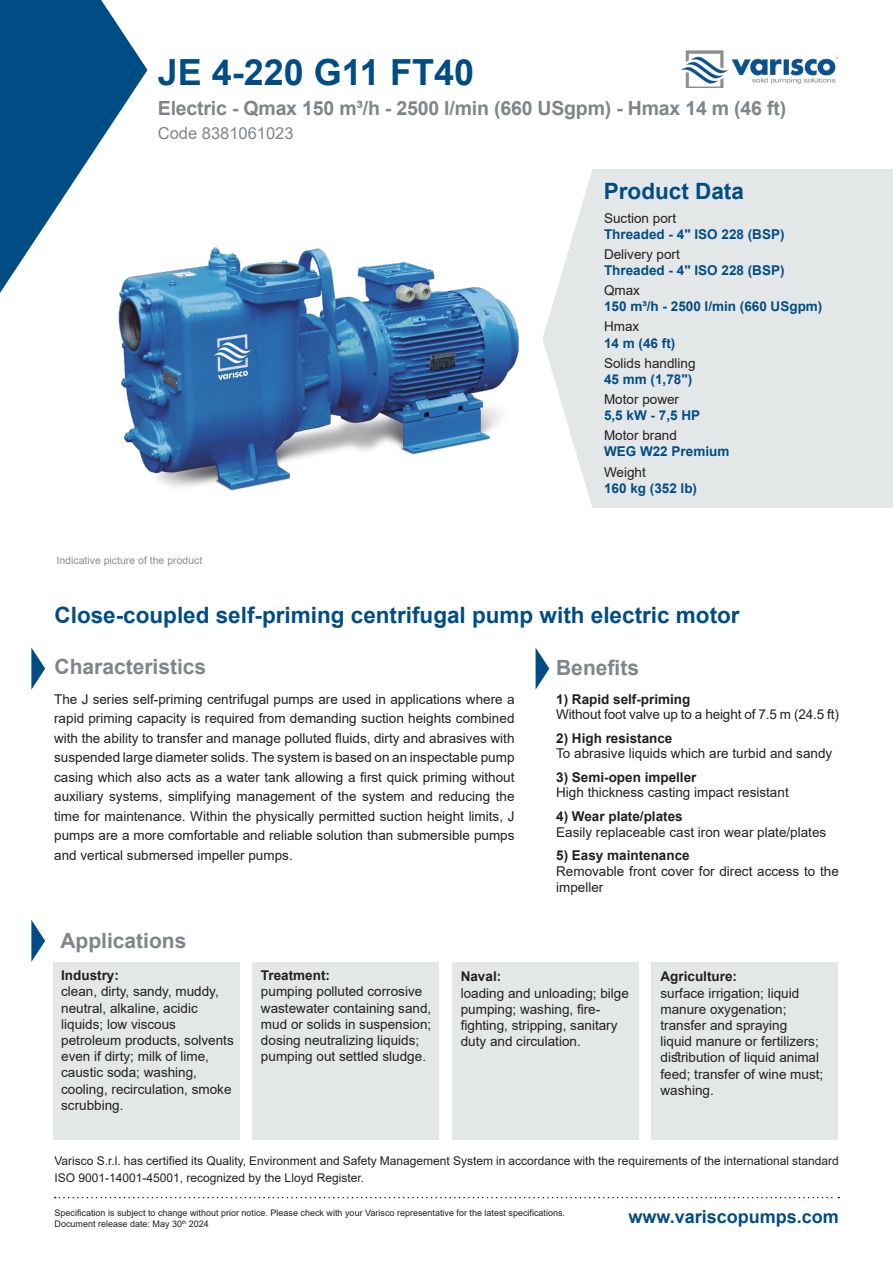
<style>
.page{position:relative;width:893px;height:1263px;background:#fff}
.page>*{position:absolute;margin:0;border:0;box-sizing:border-box;transform-origin:0 0}
.t1{font:700 36px "Arial";color:#004d85}
.t2{font:700 22.5px "Arial";color:#004d85}
.t3{font:700 21px "Arial";color:#7f858a}
.t4{font:700 19.5px "Arial";letter-spacing:-.01em;color:#7f858a}
.t5{font:700 18px "Arial";color:#004d85}
.t6{font:16.5px "Arial";color:#7f858a}
.t7{font:13.5px/16.2px "Arial";color:#231f20}
.t8{font:700 13.5px "Arial";color:#004d85}
.t9{font:700 13.5px "Arial";color:#231f20}
.t10{font:12px/16.5px "Arial";color:#231f20}
.t11{font:10.5px "Arial";color:#8a8c8f}
.t12{font:9px/10.5px "Arial";color:#231f20}
</style>
<div class="page">
<div style="left:592px;top:169px;width:301px;height:339px;background:#e4e7e7"></div>
<svg style="left:542px;top:172px;width:50px;height:334px"></svg>
<svg style="left:31px;top:647px;width:14px;height:43px"></svg>
<svg style="left:31px;top:920px;width:14px;height:42px"></svg>
<svg style="left:536px;top:648px;width:13px;height:41px"></svg>
<svg style="left:0;top:0;width:147px;height:293px"></svg>
<div style="left:53px;top:962px;width:187px;height:177px;background:#e4e7e7"></div>
<div style="left:252px;top:962px;width:187px;height:177px;background:#e4e7e7"></div>
<div style="left:452px;top:962px;width:187px;height:177px;background:#e4e7e7"></div>
<div style="left:651px;top:962px;width:187px;height:177px;background:#e4e7e7"></div>
<img style="left:681px;top:50px;width:157px;height:38px">
<svg style="left:55px;top:1197px;width:784px;height:1px"></svg>
<img style="left:81px;top:216px;width:438px;height:275px">
<p class="t1" style="left:158px;top:47px;width:318px">JE 4-220 G11 FT40</p>
<p class="t4" style="left:158px;top:94px;width:630px">Electric - Qmax 150 m³/h - 2500 l/min (660 USgpm) - Hmax 14 m (46 ft)</p>
<p class="t6" style="left:158px;top:122px;width:137px">Code 8381061023</p>
<p class="t2" style="left:604px;top:175px;width:142px">Product Data</p>
<p class="t11" style="left:56px;top:553px;width:147px">Indicative picture of the product</p>
<p class="t7" style="left:604px;top:210px;width:74px">Suction port</p>
<p class="t8" style="left:604px;top:224px;width:182px">Threaded - 4" ISO 228 (BSP)</p>
<p class="t7" style="left:604px;top:246px;width:77px">Delivery port</p>
<p class="t8" style="left:604px;top:261px;width:182px">Threaded - 4" ISO 228 (BSP)</p>
<p class="t7" style="left:604px;top:282px;width:38px">Qmax</p>
<p class="t8" style="left:604px;top:297px;width:220px">150 m³/h - 2500 l/min (660 USgpm)</p>
<p class="t7" style="left:604px;top:318px;width:37px">Hmax</p>
<p class="t8" style="left:604px;top:333px;width:73px">14 m (46 ft)</p>
<p class="t7" style="left:604px;top:355px;width:93px">Solids handling</p>
<p class="t8" style="left:604px;top:370px;width:90px">45 mm (1,78")</p>
<p class="t7" style="left:604px;top:391px;width:77px">Motor power</p>
<p class="t8" style="left:604px;top:406px;width:98px">5,5 kW - 7,5 HP</p>
<p class="t7" style="left:604px;top:427px;width:74px">Motor brand</p>
<p class="t8" style="left:604px;top:442px;width:127px">WEG W22 Premium</p>
<p class="t7" style="left:604px;top:464px;width:43px">Weight</p>
<p class="t8" style="left:604px;top:478px;width:95px">160 kg (352 lb)</p>
<p class="t2" style="left:55px;top:599px;width:687px">Close-coupled self-priming centrifugal pump with electric motor</p>
<p class="t3" style="left:55px;top:652px;width:153px">Characteristics</p>
<p class="t3" style="left:556px;top:653px;width:84px">Benefits</p>
<p class="t7" style="left:54px;top:689px;width:462px;line-height:19.5px;text-align:justify">The J series self-priming centrifugal pumps are used in applications where a rapid priming capacity is required from demanding suction heights combined with the ability to transfer and manage polluted fluids, dirty and abrasives with suspended large diameter solids. The system is based on an inspectable pump casing which also acts as a water tank allowing a first quick priming without auxiliary systems, simplifying management of the system and reducing the time for maintenance. Within the physically permitted suction height limits, J pumps are a more comfortable and reliable solution than submersible pumps and vertical submersed impeller pumps.</p>
<p class="t9" style="left:556px;top:690px;width:136px">1) Rapid self-priming</p>
<p class="t7" style="left:556px;top:706px;width:284px">Without foot valve up to a height of 7.5 m (24.5 ft)</p>
<p class="t9" style="left:556px;top:729px;width:118px">2) High resistance</p>
<p class="t7" style="left:556px;top:745px;width:278px">To abrasive liquids which are turbid and sandy</p>
<p class="t9" style="left:556px;top:768px;width:142px">3) Semi-open impeller</p>
<p class="t7" style="left:556px;top:784px;width:234px">High thickness casting impact resistant</p>
<p class="t9" style="left:556px;top:807px;width:128px">4) Wear plate/plates</p>
<p class="t7" style="left:556px;top:824px;width:272px">Easily replaceable cast iron wear plate/plates</p>
<p class="t9" style="left:556px;top:846px;width:135px">5) Easy maintenance</p>
<p class="t7" style="left:556px;top:862px;width:284px">Removable front cover for direct access to the impeller</p>
<p class="t3" style="left:60px;top:925px;width:128px">Applications</p>
<p class="t9" style="left:61px;top:966px;width:59px">Industry:</p>
<p class="t7" style="left:61px;top:983px;width:174px">clean, dirty, sandy, muddy, neutral, alkaline, acidic liquids; low viscous petroleum products, solvents even if dirty; milk of lime, caustic soda; washing, cooling, recirculation, smoke scrubbing.</p>
<p class="t9" style="left:261px;top:966px;width:71px">Treatment:</p>
<p class="t7" style="left:261px;top:983px;width:172px">pumping polluted corrosive wastewater containing sand, mud or solids in suspension; dosing neutralizing liquids; pumping out settled sludge.</p>
<p class="t9" style="left:461px;top:967px;width:42px">Naval:</p>
<p class="t7" style="left:461px;top:984px;width:170px">loading and unloading; bilge pumping; washing, fire&shy;fighting, stripping, sanitary duty and circulation.</p>
<p class="t9" style="left:660px;top:967px;width:78px">Agriculture:</p>
<p class="t7" style="left:660px;top:984px;width:164px">surface irrigation; liquid manure oxygenation; transfer and spraying<br>liquid manure or fertilizers; distribution of liquid animal feed; transfer of wine must; washing.</p>
<p class="t10" style="left:55px;top:1152px;width:786px">Varisco S.r.l. has certified its Quality, Environment and Safety Management System in accordance with the requirements of the international standard<br>ISO 9001-14001-45001, recognized by the Lloyd Register.</p>
<p class="t12" style="left:55px;top:1208px;width:512px">Specification is subject to change without prior notice. Please check with your Varisco representative for the latest specifications.<br>Document release date: May 30<sup>th</sup> 2024</p>
<p class="t5" style="left:629px;top:1204px;width:212px">www.variscopumps.com</p>
</div>
